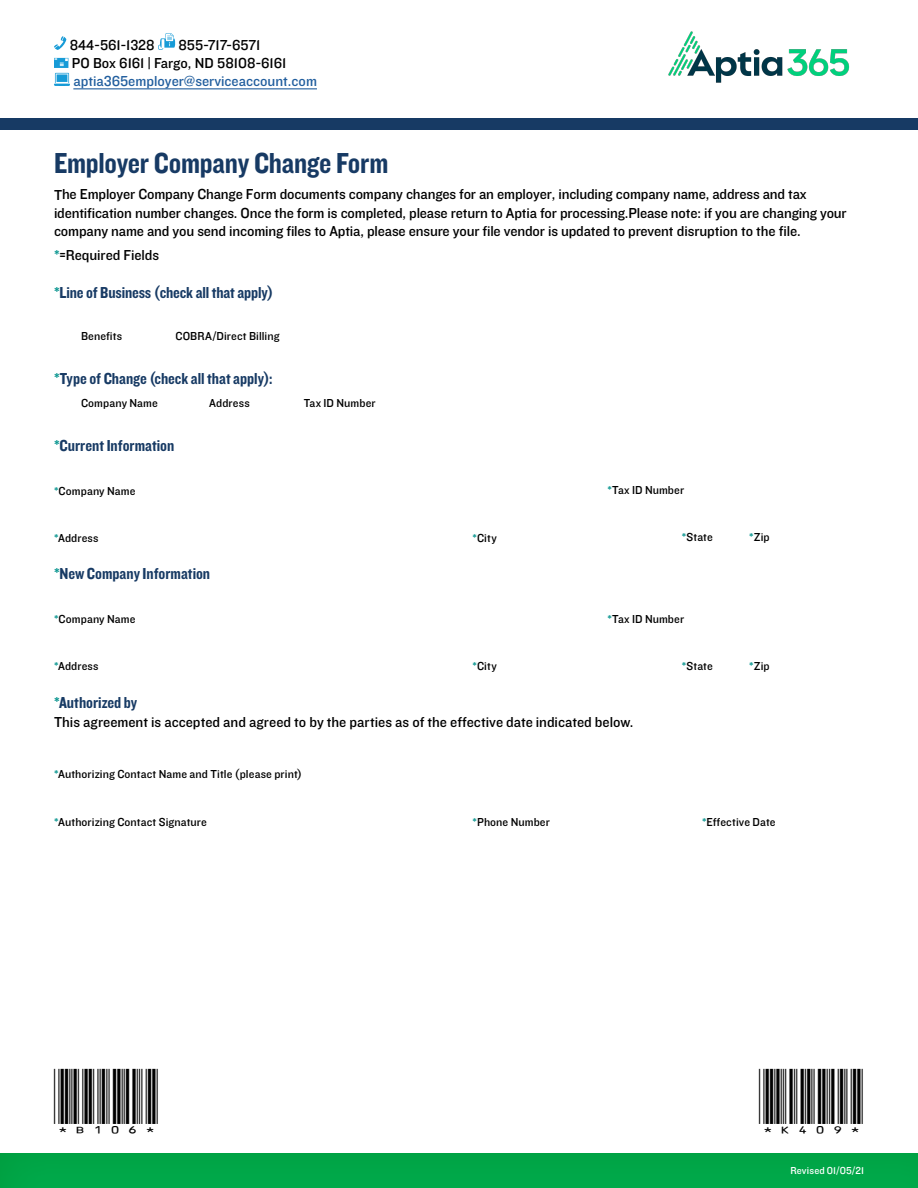
<style>
.page{position:relative;width:918px;height:1188px;background:#fff}
.page>*{position:absolute;margin:0;border:0;box-sizing:border-box;transform-origin:0 0}
.body{font:30px "Knockout 50 Welterweight";letter-spacing:-.01em;color:#173a64}
.t1{font:18px "ID Automation HC39 M";color:#000}
.body-2{font:16.5px "Knockout 50 Welterweight";letter-spacing:-.005em;color:#173a64}
.body-3{font:15px/18px "Knockout 31 Junior Middlewt";letter-spacing:-.01em;color:#000}
.t2{font:15px "Knockout 31 Junior Middlewt";color:#215e9e}
.body-4{font:12px "Knockout 31 Junior Middlewt";letter-spacing:.005em;color:#000}
.t3{font:10.5px "Knockout 31 Junior Middlewt";letter-spacing:.01em;color:#fff}
.s1{color:#08958f}
</style>
<div class="page">
<div style="left:0;top:1141px;width:918px;height:47px;background:#00ab4c;opacity:.3"></div>
<div style="left:0;top:118px;width:918px;height:12px;background:#173a64"></div>
<svg style="left:54px;top:36px;width:12px;height:14px"></svg>
<svg style="left:158px;top:33px;width:18px;height:17px"></svg>
<svg style="left:54px;top:58px;width:16px;height:28px"></svg>
<hr style="left:73px;top:89px;width:244px;height:1px;background:#215e9e">
<img style="left:668px;top:31px;width:182px;height:52px">
<p class="body-3" style="left:70px;top:35px;width:86px">844-561-1328</p>
<p class="body-3" style="left:72px;top:35px;width:216px;text-indent:107px">855-717-6571<br>PO Box 6161 | Fargo, ND 58108-6161</p>
<p class="t2" style="left:73px;top:71px;width:245px">aptia365employer@serviceaccount.com</p>
<p class="body" style="left:54px;top:143px;width:336px">Employer Company Change Form</p>
<p class="body-3" style="left:54px;top:185px;width:794px">The Employer Company Change Form documents company changes for an employer, including company name, address and tax identification number changes. Once the form is completed, please return to Aptia for processing.Please note: if you are changing your company name and you send incoming files to Aptia, please ensure your file vendor is updated to prevent disruption to the file.</p>
<p class="body-3" style="left:54px;top:246px;width:107px"><span class="s1">*</span>=Required Fields</p>
<p class="body-2" style="left:54px;top:282px;width:221px"><span class="s1">*</span>Line of Business (check all that apply)</p>
<p class="body-4" style="left:81px;top:328px;width:43px">Benefits</p>
<p class="body-4" style="left:176px;top:328px;width:106px">COBRA/Direct Billing</p>
<p class="body-2" style="left:54px;top:367px;width:220px"><span class="s1">*</span>Type of Change (check all that apply):</p>
<p class="body-4" style="left:81px;top:395px;width:78px">Company Name</p>
<p class="body-2" style="left:54px;top:435px;width:122px"><span class="s1">*</span>Current Information</p>
<p class="body-4" style="left:54px;top:483px;width:83px"><span class="s1">*</span>Company Name</p>
<p class="body-4" style="left:54px;top:530px;width:46px"><span class="s1">*</span>Address</p>
<p class="body-4" style="left:209px;top:395px;width:42px">Address</p>
<p class="body-4" style="left:304px;top:395px;width:73px">Tax ID Number</p>
<p class="body-2" style="left:54px;top:563px;width:158px"><span class="s1">*</span>New Company Information</p>
<p class="body-4" style="left:54px;top:611px;width:83px"><span class="s1">*</span>Company Name</p>
<p class="body-4" style="left:54px;top:658px;width:46px"><span class="s1">*</span>Address</p>
<p class="body-2" style="left:54px;top:691px;width:85px"><span class="s1">*</span>Authorized by</p>
<p class="body-4" style="left:473px;top:530px;width:26px"><span class="s1">*</span>City</p>
<p class="body-4" style="left:473px;top:658px;width:26px"><span class="s1">*</span>City</p>
<p class="body-4" style="left:608px;top:482px;width:78px"><span class="s1">*</span>Tax ID Number</p>
<p class="body-4" style="left:682px;top:529px;width:33px"><span class="s1">*</span>State</p>
<p class="body-4" style="left:608px;top:610px;width:78px"><span class="s1">*</span>Tax ID Number</p>
<p class="body-4" style="left:682px;top:658px;width:33px"><span class="s1">*</span>State</p>
<p class="body-3" style="left:54px;top:712px;width:581px">This agreement is accepted and agreed to by the parties as of the effective date indicated below.</p>
<p class="body-4" style="left:54px;top:766px;width:250px"><span class="s1">*</span>Authorizing Contact Name and Title (please print)</p>
<p class="body-4" style="left:749px;top:529px;width:22px"><span class="s1">*</span>Zip</p>
<p class="body-4" style="left:749px;top:658px;width:22px"><span class="s1">*</span>Zip</p>
<p class="body-4" style="left:54px;top:813px;width:154px"><span class="s1">*</span>Authorizing Contact Signature</p>
<p class="body-4" style="left:473px;top:813px;width:79px"><span class="s1">*</span>Phone Number</p>
<p class="body-4" style="left:702px;top:813px;width:75px"><span class="s1">*</span>Effective Date</p>
<p class="t1" style="left:54px;top:1108px;width:106px">*B106*</p>
<p class="t1" style="left:759px;top:1108px;width:106px">*K409*</p>
<p class="t3" style="left:790px;top:1163px;width:75px">Revised 01/05/21</p>
</div>
